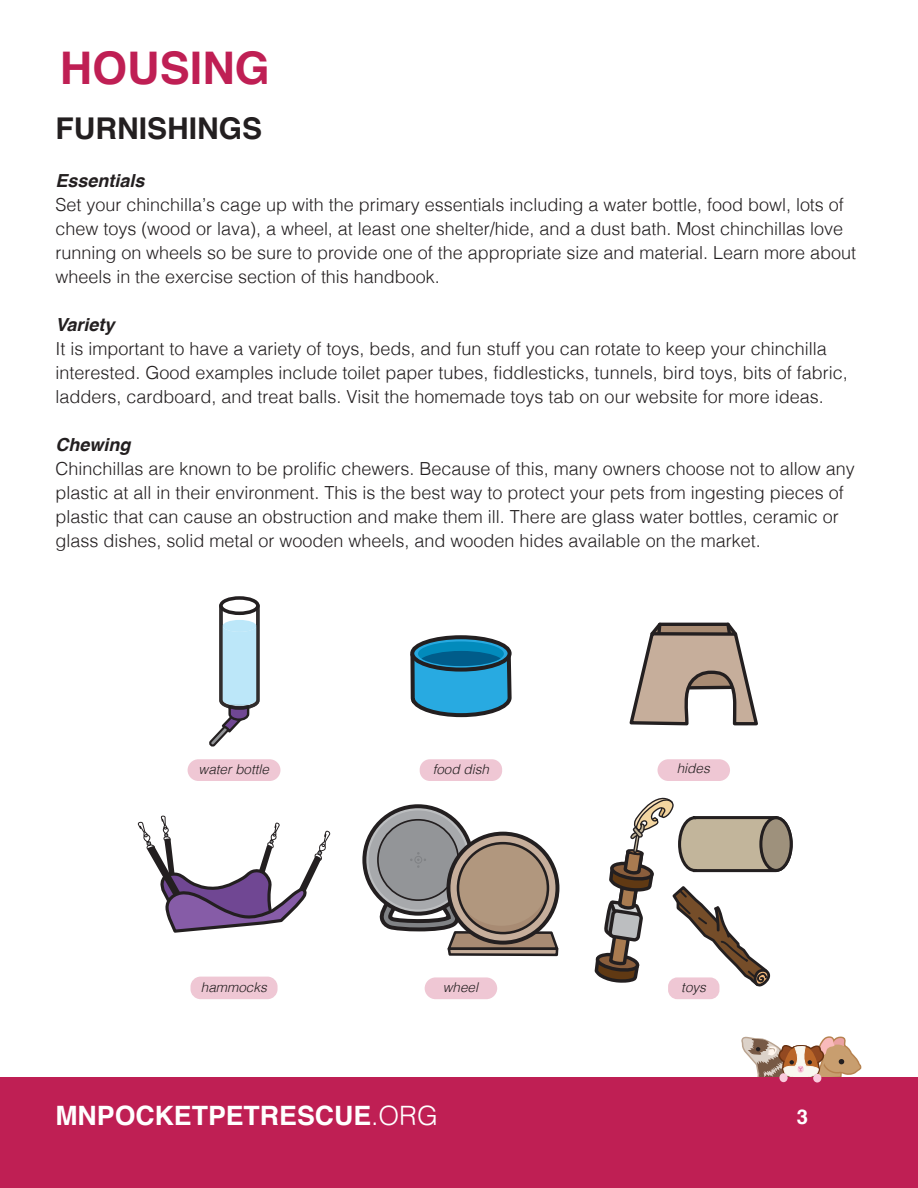
<style>
.page{position:relative;width:918px;height:1188px;background:#fff}
.page>*{position:absolute;margin:0;border:0;box-sizing:border-box;transform-origin:0 0}
.t1{font:700 45px "Helvetica";color:#bf1f54}
.t2{font:700 30px "Helvetica";color:#231f20}
.t3{font:700 26.7px "Helvetica";color:#fff}
.t4{font:700 20.25px "Helvetica";color:#fff}
.t5{font:300 18px/24px "Helvetica";color:#231f20}
.t6{font:italic 700 18px "Helvetica";color:#231f20}
.t7{font:italic 300 13.5px "Helvetica";color:#231f20}
.s1{font-weight:300}
</style>
<div class="page">
<svg style="left:410px;top:656px;width:102px;height:62px;background:#3f9dc6"></svg>
<svg style="left:412px;top:637px;width:98px;height:33px"></svg>
<div style="left:410px;top:635px;width:102px;height:37px;border:4px solid #231f20;border-radius:50%"></div>
<div style="left:418px;top:641px;width:86px;height:25px;background:#028bbc;border-radius:50%"></div>
<div style="left:421px;top:651px;width:80px;height:15px;background:#005c8a;border-radius:50%"></div>
<svg style="left:221px;top:598px;width:37px;height:15px"></svg>
<div style="left:219px;top:596px;width:41px;height:19px;border:4px solid #231f20;border-radius:50%"></div>
<svg style="left:209px;top:604px;width:51px;height:143px"></svg>
<svg style="left:594px;top:797px;width:199px;height:203px"></svg>
<svg style="left:629px;top:622px;width:129px;height:104px"></svg>
<svg style="left:364px;top:806px;width:196px;height:151px"></svg>
<div style="left:457px;top:842px;width:92px;height:92px;border:3px solid #231f20;border-radius:50%"></div>
<svg style="left:137px;top:815px;width:193px;height:118px"></svg>
<div style="left:425px;top:977px;width:72px;height:22px;background:#efc7d4;border-radius:11px"></div>
<div style="left:658px;top:759px;width:72px;height:22px;background:#efc7d4;border-radius:11px"></div>
<div style="left:191px;top:977px;width:87px;height:22px;background:#efc7d4;border-radius:10px"></div>
<div style="left:668px;top:977px;width:51px;height:22px;background:#efc7d4;border-radius:9px"></div>
<div style="left:188px;top:759px;width:92px;height:22px;background:#efc7d4;border-radius:11px"></div>
<div style="left:420px;top:759px;width:82px;height:22px;background:#efc7d4;border-radius:10px"></div>
<svg style="left:741px;top:1036px;width:121px;height:41px"></svg>
<div style="left:0;top:1077px;width:918px;height:111px;background:#bf1f54"></div>
<div style="left:779px;top:1073px;width:9px;height:9px;background:#f9cadc;border-radius:50%"></div>
<div style="left:813px;top:1074px;width:8px;height:9px;background:#f9cadc;border-radius:50%"></div>
<h1 class="t1" style="left:60px;top:32px;width:212px">HOUSING</h1>
<h2 class="t2" style="left:55px;top:104px;width:208px">FURNISHINGS</h2>
<p class="t6" style="left:55px;top:166px;width:91px">Essentials</p>
<p class="t5" style="left:55px;top:192px;width:802px">Set your chinchilla’s cage up with the primary essentials including a water bottle, food bowl, lots of chew toys (wood or lava), a wheel, at least one shelter/hide, and a dust bath. Most chinchillas love running on wheels so be sure to provide one of the appropriate size and material. Learn more about wheels in the exercise section of this handbook.</p>
<p class="t6" style="left:55px;top:310px;width:61px">Variety</p>
<p class="t5" style="left:55px;top:336px;width:794px">It is important to have a variety of toys, beds, and fun stuff you can rotate to keep your chinchilla interested. Good examples include toilet paper tubes, fiddlesticks, tunnels, bird toys, bits of fabric, ladders, cardboard, and treat balls. Visit the homemade toys tab on our website for more ideas.</p>
<p class="t6" style="left:55px;top:430px;width:77px">Chewing</p>
<p class="t5" style="left:55px;top:456px;width:801px">Chinchillas are known to be prolific chewers. Because of this, many owners choose not to allow any plastic at all in their environment. This is the best way to protect your pets from ingesting pieces of plastic that can cause an obstruction and make them ill. There are glass water bottles, ceramic or glass dishes, solid metal or wooden wheels, and wooden hides available on the market.</p>
<p class="t7" style="left:199px;top:757px;width:72px">water bottle</p>
<p class="t7" style="left:433px;top:757px;width:58px">food dish</p>
<p class="t7" style="left:677px;top:757px;width:35px">hides</p>
<p class="t7" style="left:443px;top:975px;width:37px">wheel</p>
<p class="t7" style="left:201px;top:976px;width:68px">hammocks</p>
<p class="t7" style="left:681px;top:975px;width:26px">toys</p>
<h3 class="t3" style="left:55px;top:1094px;width:384px">MNPOCKETPETRESCUE<span class="s1">.ORG</span></h3>
<p class="t4" style="left:797px;top:1100px;width:13px">3</p>
</div>
